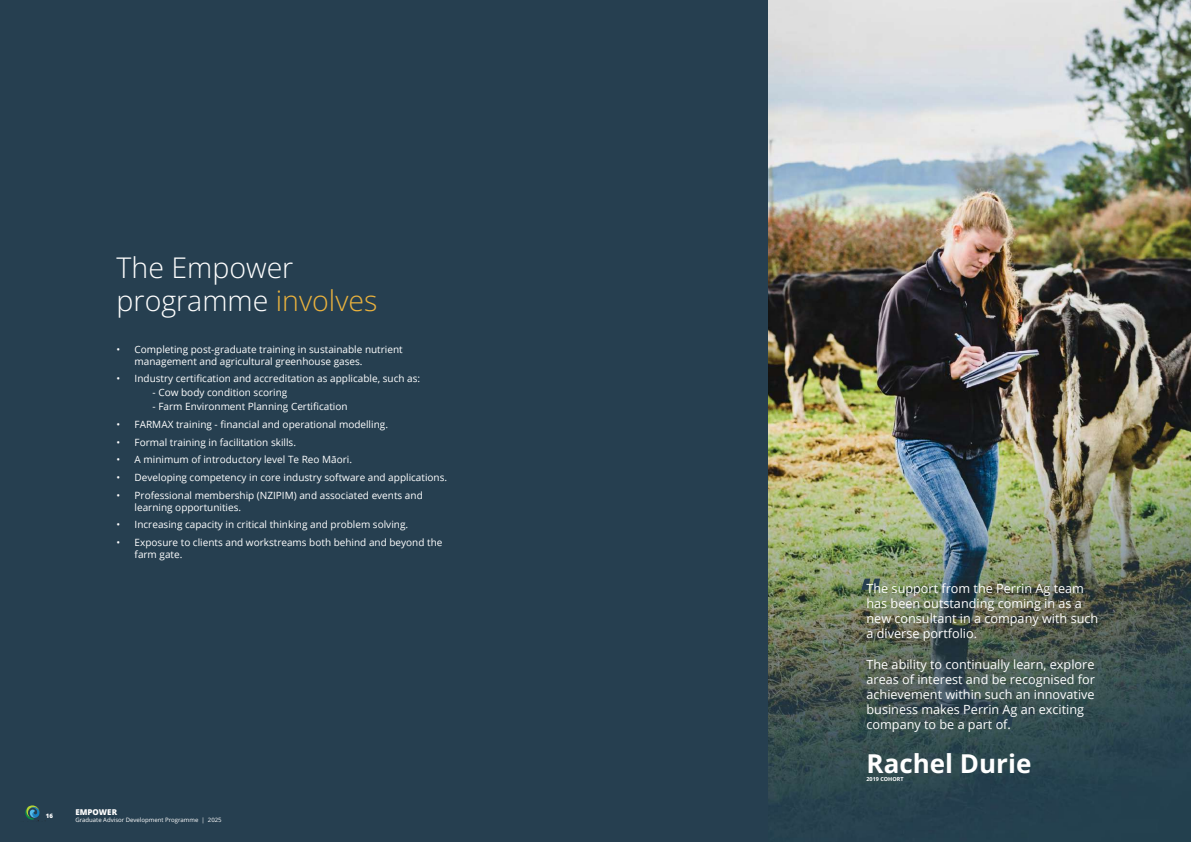
<style>
.page{position:relative;width:1191px;height:842px;background:#fff}
.page>*{position:absolute;margin:0;border:0;box-sizing:border-box;transform-origin:0 0}
.t1{font:300 28.5px/33px "Open Sans";color:#fff}
.t2{font:700 26px "Open Sans";color:#fff}
.t3{font:12.6px/15.2px "Open Sans";color:#fff}
.t4{font:10px/12px "Open Sans";color:#fff}
.t5{font:800 8px "Open Sans";color:#fff}
.t6{font:6px "Open Sans";color:#fff}
.t7{font:800 6px "Open Sans";color:#fff}
.t8{font:700 5.5px "Open Sans";color:#fff}
.s1{color:#eab23d}
</style>
<div class="page">
<img style="left:768px;top:0;width:423px;height:842px">
<svg style="left:994px;top:715px;width:19px;height:12px"></svg>
<svg style="left:861px;top:579px;width:19px;height:11px"></svg>
<div style="left:0;top:0;width:768px;height:842px;background:#263f50"></div>
<svg style="left:25px;top:805px;width:15px;height:16px"></svg>
<h1 class="t1" style="left:117px;top:251px;width:262px">The Empower programme <span class="s1">involves</span></h1>
<p class="t4" style="left:135px;top:343px;width:270px;text-indent:-18px">• Completing post-graduate training in sustainable nutrient management and agricultural greenhouse gases.</p>
<p class="t4" style="left:117px;top:372px;width:305px">• Industry certification and accreditation as applicable, such as:</p>
<p class="t4" style="left:153px;top:386px;width:136px">- Cow body condition scoring</p>
<p class="t4" style="left:153px;top:400px;width:196px">- Farm Environment Planning Certification</p>
<p class="t4" style="left:117px;top:418px;width:273px">• FARMAX training - financial and operational modelling.</p>
<p class="t4" style="left:117px;top:436px;width:181px">• Formal training in facilitation skills.</p>
<p class="t4" style="left:117px;top:453px;width:237px">• A minimum of introductory level Te Reo Māori.</p>
<p class="t4" style="left:117px;top:471px;width:332px">• Developing competency in core industry software and applications.</p>
<p class="t4" style="left:135px;top:489px;width:290px;text-indent:-18px">• Professional membership (NZIPIM) and associated events and learning opportunities.</p>
<p class="t4" style="left:117px;top:518px;width:293px">• Increasing capacity in critical thinking and problem solving.</p>
<p class="t4" style="left:135px;top:536px;width:309px;text-indent:-18px">• Exposure to clients and workstreams both behind and beyond the farm gate.</p>
<p class="t7" style="left:46px;top:811px;width:9px">16</p>
<p class="t5" style="left:75px;top:806px;width:43px">EMPOWER</p>
<p class="t6" style="left:75px;top:815px;width:148px">Graduate Advisor Development Programme | 2025</p>
<p class="t3" style="left:866px;top:580px;width:233px">The support from the Perrin Ag team has been outstanding coming in as a new consultant in a company with such a diverse portfolio.</p>
<p class="t3" style="left:866px;top:656px;width:230px">The ability to continually learn, explore areas of interest and be recognised for achievement within such an innovative business makes Perrin Ag an exciting company to be a part of.</p>
<h2 class="t2" style="left:866px;top:745px;width:166px">Rachel Durie</h2>
<p class="t8" style="left:866px;top:775px;width:38px">2019 COHORT</p>
</div>
